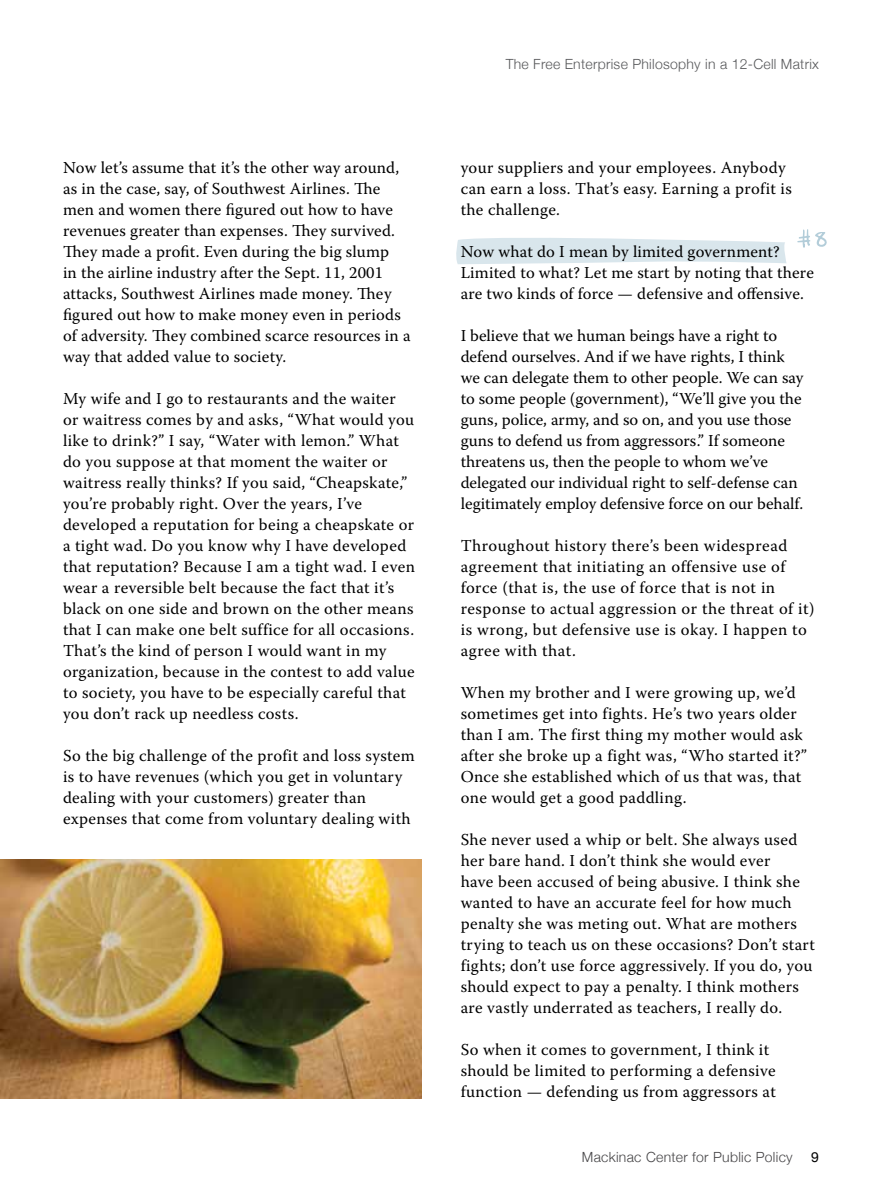
<style>
.page{position:relative;width:882px;height:1197px;background:#fff}
.page>*{position:absolute;margin:0;border:0;box-sizing:border-box;transform-origin:0 0}
.t1{font:16.62px/21px "Warnock Pro";letter-spacing:.02em;color:#000}
.t2{font:16.62px/21px "Warnock Pro";color:#000}
.t3{font:300 14px "Helvetica Neue";letter-spacing:.02em;color:#58595b}
.t4{font:300 14px "Helvetica Neue";letter-spacing:.02em;color:#464547}
.t5{font:14px "Helvetica Neue";color:#000}
</style>
<div class="page">
<svg style="left:456px;top:238px;width:331px;height:26px;background:#dde8ee"></svg>
<img style="left:0;top:860px;width:421px;height:239px">
<svg style="left:797px;top:229px;width:30px;height:19px"></svg>
<p class="t1" style="left:63px;top:157px;width:349px">Now let’s assume that it’s the other way around, as in the case, say, of Southwest Airlines. The men and women there figured out how to have revenues greater than expenses. They survived.<br>They made a profit. Even during the big slump<br>in the airline industry after the Sept. 11, 2001 attacks, Southwest Airlines made money. They figured out how to make money even in periods of adversity. They combined scarce resources in a way that added value to society.</p>
<p class="t1" style="left:63px;top:388px;width:353px">My wife and I go to restaurants and the waiter or waitress comes by and asks, “What would you like to drink?” I say, “Water with lemon.” What do you suppose at that moment the waiter or waitress really thinks? If you said, “Cheapskate,” you’re probably right. Over the years, I’ve developed a reputation for being a cheapskate or a tight wad. Do you know why I have developed that reputation? Because I am a tight wad. I even wear a reversible belt because the fact that it’s black on one side and brown on the other means that I can make one belt suffice for all occasions.<br>That’s the kind of person I would want in my organization, because in the contest to add value to society, you have to be especially careful that you don’t rack up needless costs.</p>
<p class="t1" style="left:63px;top:745px;width:353px">So the big challenge of the profit and loss system is to have revenues (which you get in voluntary dealing with your customers) greater than expenses that come from voluntary dealing with</p>
<p class="t3" style="left:506px;top:53px;width:315px">The Free Enterprise Philosophy in a 12-Cell Matrix</p>
<p class="t1" style="left:461px;top:157px;width:333px">your suppliers and your employees. Anybody can earn a loss. That’s easy. Earning a profit is the challenge.</p>
<p class="t1" style="left:461px;top:241px;width:355px">Now what do I mean by limited government?<br>Limited to what? Let me start by noting that there are two kinds of force — defensive and offensive.</p>
<p class="t2" style="left:461px;top:325px;width:345px">I believe that we human beings have a right to defend ourselves. And if we have rights, I think we can delegate them to other people. We can say to some people (government), “We’ll give you the guns, police, army, and so on, and you use those guns to defend us from aggressors.” If someone threatens us, then the people to whom we’ve delegated our individual right to self-defense can legitimately employ defensive force on our behalf.</p>
<p class="t1" style="left:461px;top:535px;width:355px">Throughout history there’s been widespread agreement that initiating an offensive use of force (that is, the use of force that is not in response to actual aggression or the threat of it) is wrong, but defensive use is okay. I happen to agree with that.</p>
<p class="t1" style="left:461px;top:682px;width:348px">When my brother and I were growing up, we’d sometimes get into fights. He’s two years older than I am. The first thing my mother would ask after she broke up a fight was, “Who started it?” Once she established which of us that was, that one would get a good paddling.</p>
<p class="t1" style="left:461px;top:829px;width:356px">She never used a whip or belt. She always used her bare hand. I don’t think she would ever<br>have been accused of being abusive. I think she wanted to have an accurate feel for how much penalty she was meting out. What are mothers trying to teach us on these occasions? Don’t start fights; don’t use force aggressively. If you do, you should expect to pay a penalty. I think mothers are vastly underrated as teachers, I really do.</p>
<p class="t1" style="left:461px;top:1039px;width:317px">So when it comes to government, I think it should be limited to performing a defensive function — defending us from aggressors at</p>
<p class="t4" style="left:582px;top:1146px;width:212px">Mackinac Center for Public Policy</p>
<p class="t5" style="left:811px;top:1147px;width:9px">9</p>
</div>
